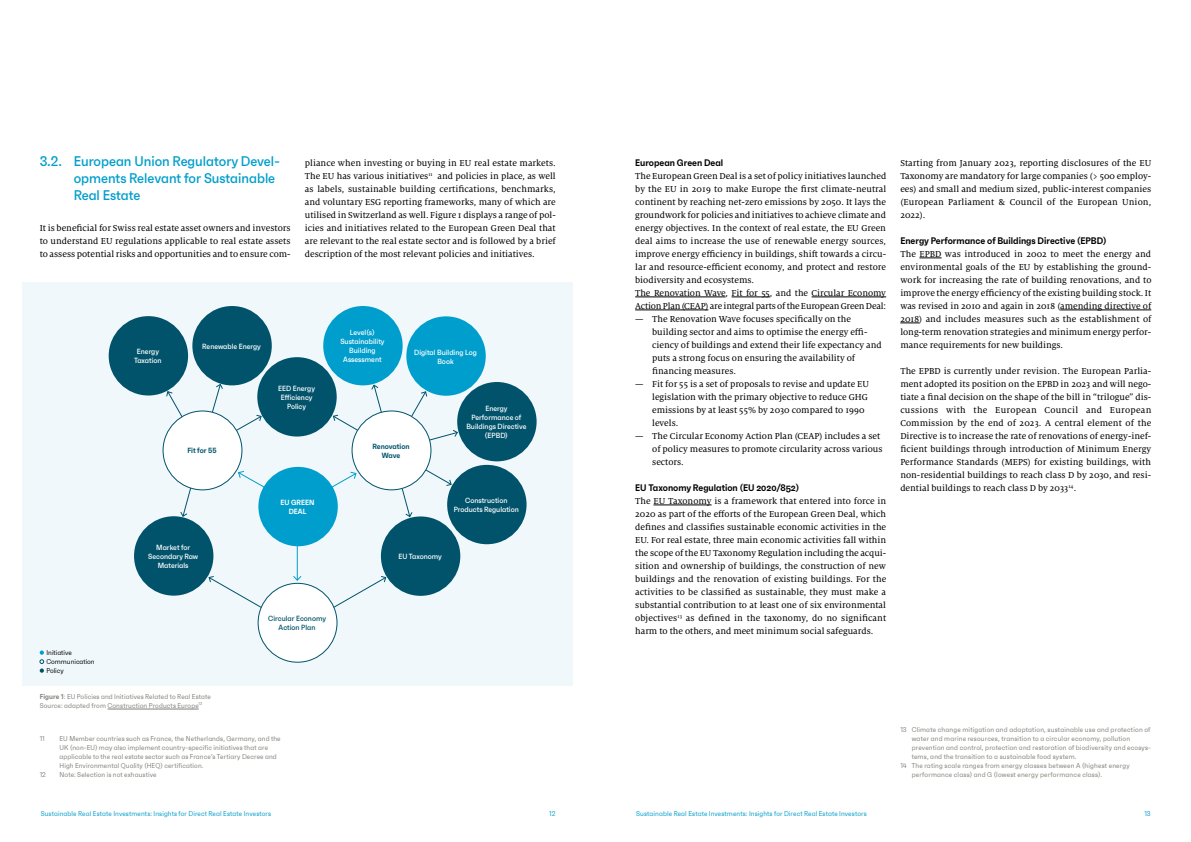
<style>
.page{position:relative;width:1191px;height:842px;background:#fff}
.page>*{position:absolute;margin:0;border:0;box-sizing:border-box;transform-origin:0 0}
.t1{font:500 14px/17px "Faktum Con";color:#009ecc}
.t2{font:9.5px/13px "Milo Serif Pro Text";color:#000;text-align:justify}
.t3{font:600 9.5px "Faktum Con";color:#000}
.t4{font:500 7.5px/9px "Faktum Con";color:#fff;text-align:center}
.t5{font:500 7.5px/9px "Faktum Con";color:#00536b;text-align:center}
.t6{font:600 7.5px/9px "Faktum Con";color:#00536b;text-align:center}
.t7{font:600 7.5px/9px "Faktum Con";color:#fff;text-align:center}
.t8{font:7px/9px "Faktum Con";letter-spacing:.02em;color:#81807a}
.t9{font:7px "Faktum Con";letter-spacing:.015em;color:#009ecc}
.t10{font:7px/9px "Faktum Con";color:#000}
.s1{font-weight:600}
</style>
<div class="page">
<div style="left:23px;top:283px;width:550px;height:403px;background:#f1f8fc"></div>
<hr style="left:107px;top:709px;width:92px;height:1px;background:#81807a">
<hr style="left:635px;top:297px;width:90px;height:1px;background:#000">
<hr style="left:731px;top:297px;width:39px;height:1px;background:#000">
<hr style="left:811px;top:297px;width:75px;height:1px;background:#000">
<hr style="left:635px;top:310px;width:73px;height:1px;background:#000">
<hr style="left:653px;top:505px;width:58px;height:1px;background:#000">
<svg style="left:919px;top:258px;width:22px;height:1px"></svg>
<hr style="left:1060px;top:310px;width:91px;height:1px;background:#000">
<svg style="left:900px;top:323px;width:19px;height:1px"></svg>
<svg style="left:40px;top:650px;width:4px;height:23px"></svg>
<div style="left:192px;top:306px;width:80px;height:79px;background:#00536b;border-radius:50%"></div>
<div style="left:109px;top:316px;width:79px;height:79px;background:#00536b;border-radius:50%"></div>
<div style="left:406px;top:316px;width:80px;height:80px;background:#009ecc;border-radius:50%"></div>
<div style="left:323px;top:306px;width:79px;height:79px;background:#009ecc;border-radius:50%"></div>
<div style="left:457px;top:382px;width:79px;height:79px;background:#00536b;border-radius:50%"></div>
<div style="left:447px;top:465px;width:79px;height:79px;background:#00536b;border-radius:50%"></div>
<div style="left:381px;top:516px;width:79px;height:80px;background:#00536b;border-radius:50%"></div>
<svg style="left:333px;top:384px;width:52px;height:56px"></svg>
<svg style="left:391px;top:391px;width:67px;height:126px"></svg>
<div style="left:257px;top:357px;width:80px;height:79px;background:#00536b;border-radius:50%"></div>
<div style="left:134px;top:516px;width:79px;height:80px;background:#00536b;border-radius:50%"></div>
<hr style="left:297px;top:536px;width:1px;height:44px;background:#009ecc">
<svg style="left:321px;top:471px;width:36px;height:22px"></svg>
<svg style="left:208px;top:575px;width:178px;height:62px"></svg>
<svg style="left:166px;top:384px;width:106px;height:133px"></svg>
<div style="left:352px;top:411px;width:79px;height:79px;background:#fff;border-radius:50%"></div>
<div style="left:352px;top:411px;width:79px;height:79px;border:1px solid #00536b;border-radius:50%"></div>
<div style="left:163px;top:411px;width:79px;height:79px;background:#fff;border-radius:50%"></div>
<div style="left:163px;top:411px;width:79px;height:79px;border:1px solid #00536b;border-radius:50%"></div>
<div style="left:258px;top:467px;width:80px;height:79px;background:#009ecc;border-radius:50%"></div>
<div style="left:258px;top:583px;width:79px;height:79px;background:#fff;border-radius:50%"></div>
<div style="left:258px;top:583px;width:79px;height:79px;border:1px solid #00536b;border-radius:50%"></div>
<h1 class="t1" style="left:74px;top:152px;width:208px;text-indent:-34px">3.2. European Union Regulatory Devel&shy;opments Relevant for Sustainable<br>Real Estate</h1>
<p class="t2" style="left:40px;top:221px;width:252px">It is beneficial for Swiss real estate asset owners and investors to understand EU regulations applicable to real estate assets to assess potential risks and opportunities and to ensure com-</p>
<p class="t2" style="left:305px;top:156px;width:252px">pliance when investing or buying in EU real estate markets.<br>The EU has various initiatives<sup>11</sup> and policies in place, as well as labels, sustainable building certifications, benchmarks, and voluntary ESG reporting frameworks, many of which are utilised in Switzerland as well. Figure 1 displays a range of pol&shy;icies and initiatives related to the European Green Deal that are relevant to the real estate sector and is followed by a brief description of the most relevant policies and initiatives.</p>
<p class="t4" style="left:340px;top:328px;width:46px">Level(s)<br>Sustainability<br>Building<br>Assessment</p>
<p class="t4" style="left:202px;top:341px;width:60px">Renewable Energy</p>
<p class="t4" style="left:134px;top:347px;width:29px">Energy<br>Taxation</p>
<p class="t4" style="left:414px;top:347px;width:64px">Digital Building Log<br>Book</p>
<p class="t6" style="left:187px;top:446px;width:31px">Fit for 55</p>
<p class="t10" style="left:46px;top:648px;width:50px">Initiative<br>Communication<br>Policy</p>
<p class="t4" style="left:148px;top:543px;width:52px">Market for<br>Secondary Raw<br>Materials</p>
<p class="t8" style="left:40px;top:692px;width:173px"><span class="s1">Figure 1</span>: EU Policies and Initiatives Related to Real Estate<br>Source: adapted from Construction Products Europe<sup>12</sup></p>
<p class="t4" style="left:278px;top:384px;width:38px">EED Energy<br>Efficiency<br>Policy</p>
<p class="t7" style="left:281px;top:498px;width:35px">EU GREEN<br>DEAL</p>
<p class="t5" style="left:268px;top:614px;width:59px">Circular Economy<br>Action Plan</p>
<p class="t8" style="left:40px;top:734px;width:7px">11</p>
<p class="t8" style="left:60px;top:734px;width:223px">EU Member countries such as France, the Netherlands, Germany, and the UK (non-EU) may also implement country-specific initiatives that are applicable to the real estate sector such as France’s Tertiary Decree and High Environmental Quality (HEQ) certification.</p>
<p class="t8" style="left:40px;top:770px;width:8px">12</p>
<p class="t8" style="left:60px;top:770px;width:99px">Note: Selection is not exhaustive</p>
<p class="t6" style="left:372px;top:442px;width:39px">Renovation<br>Wave</p>
<p class="t4" style="left:466px;top:404px;width:62px">Energy<br>Performance of<br>Buildings Directive (EPBD)</p>
<p class="t4" style="left:454px;top:496px;width:66px">Construction<br>Products Regulation</p>
<p class="t4" style="left:398px;top:552px;width:45px">EU Taxonomy</p>
<p class="t3" style="left:635px;top:156px;width:90px">European Green Deal</p>
<p class="t2" style="left:635px;top:169px;width:253px;text-align:left">The European Green Deal is a set of policy initiatives launched by the EU in 2019 to make Europe the first climate-neutral continent by reaching net-zero emissions by 2050. It lays the groundwork for policies and initiatives to achieve climate and energy objectives. In the context of real estate, the EU Green deal aims to increase the use of renewable energy sources, improve energy efficiency in buildings, shift towards a circu&shy;lar and resource-efficient economy, and protect and restore biodiversity and ecosystems.<br>The Renovation Wave, Fit for 55, and the Circular Economy Action Plan (CEAP) are integral parts of the European Green Deal:</p>
<p class="t2" style="left:652px;top:312px;width:231px;text-align:left;text-indent:-17px">— The Renovation Wave focuses specifically on the building sector and aims to optimise the energy effi&shy;ciency of buildings and extend their life expectancy and puts a strong focus on ensuring the availability of financing measures.</p>
<p class="t2" style="left:652px;top:377px;width:218px;text-align:left;text-indent:-17px">— Fit for 55 is a set of proposals to revise and update EU legislation with the primary objective to reduce GHG emissions by at least 55% by 2030 compared to 1990 levels.</p>
<p class="t2" style="left:652px;top:429px;width:232px;text-align:left;text-indent:-17px">— The Circular Economy Action Plan (CEAP) includes a set of policy measures to promote circularity across various sectors.</p>
<p class="t3" style="left:635px;top:481px;width:166px">EU Taxonomy Regulation (EU 2020/852)</p>
<p class="t2" style="left:635px;top:494px;width:253px">The EU Taxonomy is a framework that entered into force in 2020 as part of the efforts of the European Green Deal, which defines and classifies sustainable economic activities in the EU. For real estate, three main economic activities fall within the scope of the EU Taxonomy Regulation including the acqui&shy;sition and ownership of buildings, the construction of new buildings and the renovation of existing buildings. For the activities to be classified as sustainable, they must make a substantial contribution to at least one of six environmental objectives<sup>13</sup> as defined in the taxonomy, do no significant harm to the others, and meet minimum social safeguards.</p>
<p class="t2" style="left:900px;top:156px;width:252px">Starting from January 2023, reporting disclosures of the EU Taxonomy are mandatory for large companies (&gt; 500 employ&shy;ees) and small and medium sized, public-interest companies (European Parliament &amp; Council of the European Union, 2022).</p>
<p class="t3" style="left:900px;top:234px;width:208px">Energy Performance of Buildings Directive (EPBD)</p>
<p class="t2" style="left:900px;top:247px;width:253px">The EPBD was introduced in 2002 to meet the energy and environmental goals of the EU by establishing the ground&shy;work for increasing the rate of building renovations, and to improve the energy efficiency of the existing building stock. It was revised in 2010 and again in 2018 (amending directive of 2018) and includes measures such as the establishment of long-term renovation strategies and minimum energy perfor&shy;mance requirements for new buildings.</p>
<p class="t2" style="left:900px;top:364px;width:252px">The EPBD is currently under revision. The European Parlia&shy;ment adopted its position on the EPBD in 2023 and will nego&shy;tiate a final decision on the shape of the bill in “trilogue” dis&shy;cussions with the European Council and European Commission by the end of 2023. A central element of the Directive is to increase the rate of renovations of energy-inef&shy;ficient buildings through introduction of Minimum Energy Performance Standards (MEPS) for existing buildings, with non-residential buildings to reach class D by 2030, and resi&shy;dential buildings to reach class D by 2033<sup>14</sup>.</p>
<p class="t8" style="left:900px;top:725px;width:251px">13 Climate change mitigation and adaptation, sustainable use and protection of</p>
<p class="t8" style="left:911px;top:734px;width:220px">water and marine resources, transition to a circular economy, pollution</p>
<p class="t8" style="left:911px;top:743px;width:241px">prevention and control, protection and restoration of biodiversity and ecosys-</p>
<p class="t8" style="left:911px;top:752px;width:166px">tems, and the transition to a sustainable food system.</p>
<p class="t8" style="left:900px;top:761px;width:231px">14 The rating scale ranges from energy classes between A (highest energy</p>
<p class="t8" style="left:911px;top:770px;width:192px">performance class) and G (lowest energy performance class).</p>
<p class="t9" style="left:41px;top:809px;width:232px">Sustainable Real Estate Investments: Insights for Direct Real Estate Investors</p>
<p class="t9" style="left:549px;top:809px;width:8px">12</p>
<p class="t9" style="left:636px;top:809px;width:232px">Sustainable Real Estate Investments: Insights for Direct Real Estate Investors</p>
<p class="t9" style="left:1144px;top:809px;width:8px">13</p>
</div>
